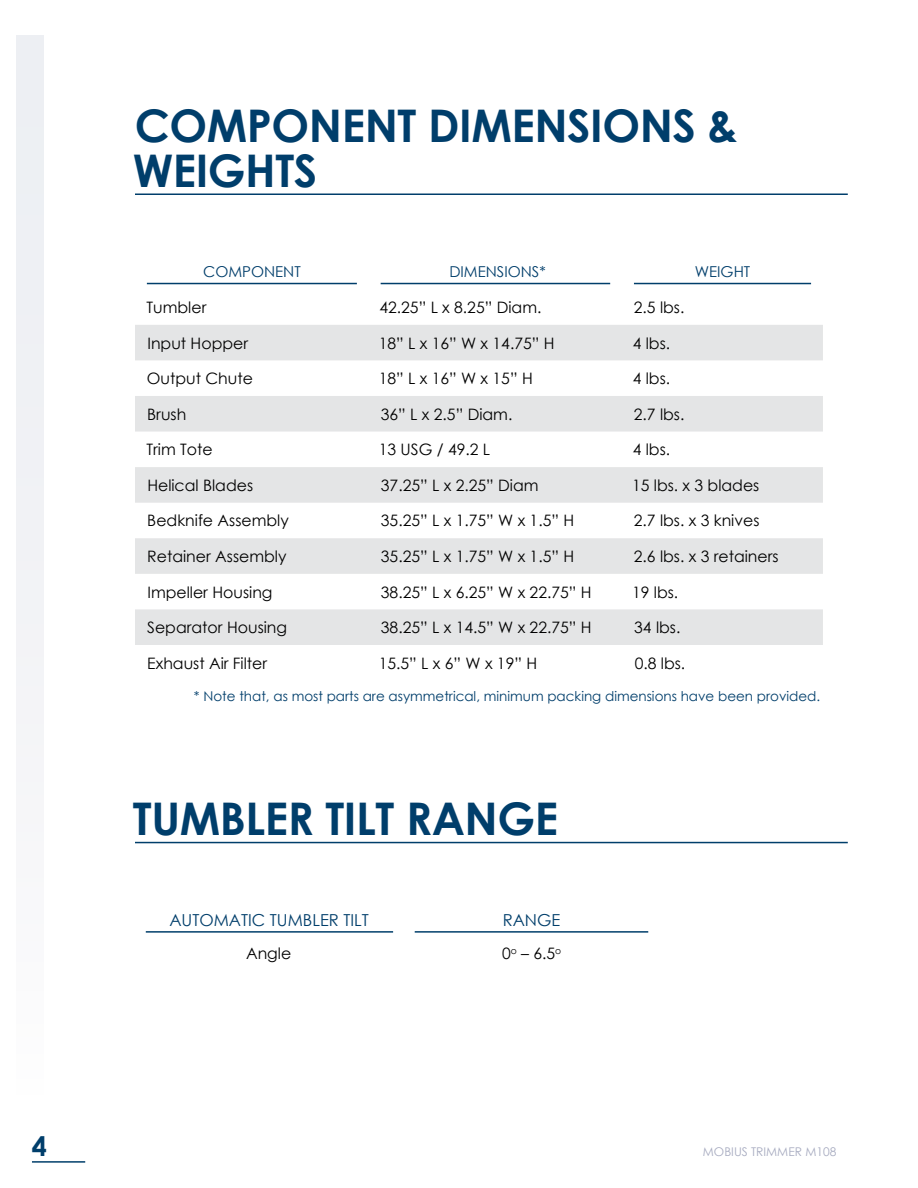
<style>
.page{position:relative;width:918px;height:1188px;background:#fff}
.page>*{position:absolute;margin:0;border:0;box-sizing:border-box;transform-origin:0 0}
.t1{font:700 45px/45px "Century Gothic";letter-spacing:-.01em;color:#003e6b}
.t2{font:700 27px "Century Gothic";color:#003e6b}
.t3{font:16.5px "Century Gothic";color:#003e6b}
.t4{font:15.75px "Century Gothic";color:#000}
.t5{font:15px "Century Gothic";color:#003e6b}
.t6{font:13.5px "Century Gothic";color:#003e6b}
.t7{font:12px "Century Gothic";color:#a7abc0}
</style>
<div class="page">
<hr style="left:32px;top:1161px;width:53px;height:2px;background:#003e6b">
<div style="left:17px;top:35px;width:27px;height:1064px;background:#f2f2f5"></div>
<hr style="left:135px;top:194px;width:713px;height:1px;background:#003e6b">
<hr style="left:135px;top:842px;width:713px;height:1px;background:#003e6b">
<svg style="left:135px;top:325px;width:688px;height:320px;fill:#e4e5e6"></svg>
<hr style="left:147px;top:283px;width:210px;height:1px;background:#003e6b">
<hr style="left:381px;top:283px;width:229px;height:1px;background:#003e6b">
<hr style="left:634px;top:283px;width:177px;height:1px;background:#003e6b">
<hr style="left:146px;top:931px;width:247px;height:2px;background:#003e6b">
<hr style="left:415px;top:931px;width:233px;height:2px;background:#003e6b">
<h1 class="t1" style="left:133px;top:101px;width:607px">COMPONENT DIMENSIONS &amp;<br>WEIGHTS</h1>
<p class="t5" style="left:203px;top:261px;width:99px">COMPONENT</p>
<p class="t5" style="left:449px;top:261px;width:98px">DIMENSIONS*</p>
<p class="t5" style="left:695px;top:261px;width:57px">WEIGHT</p>
<p class="t4" style="left:146px;top:296px;width:61px">Tumbler</p>
<p class="t4" style="left:379px;top:296px;width:164px">42.25” L x 8.25” Diam.</p>
<p class="t4" style="left:634px;top:296px;width:52px">2.5 lbs.</p>
<p class="t4" style="left:147px;top:332px;width:102px">Input Hopper</p>
<p class="t4" style="left:379px;top:332px;width:177px">18” L x 16” W x 14.75” H</p>
<p class="t4" style="left:633px;top:332px;width:39px">4 lbs.</p>
<p class="t4" style="left:147px;top:367px;width:108px">Output Chute</p>
<p class="t4" style="left:379px;top:367px;width:156px">18” L x 16” W x 15” H</p>
<p class="t4" style="left:633px;top:367px;width:39px">4 lbs.</p>
<p class="t4" style="left:147px;top:403px;width:41px">Brush</p>
<p class="t4" style="left:381px;top:403px;width:133px">36” L x 2.5” Diam.</p>
<p class="t4" style="left:634px;top:403px;width:52px">2.7 lbs.</p>
<p class="t4" style="left:147px;top:439px;width:68px">Trim Tote</p>
<p class="t4" style="left:379px;top:439px;width:113px">13 USG / 49.2 L</p>
<p class="t4" style="left:633px;top:439px;width:39px">4 lbs.</p>
<p class="t4" style="left:147px;top:474px;width:107px">Helical Blades</p>
<p class="t4" style="left:381px;top:474px;width:159px">37.25” L x 2.25” Diam</p>
<p class="t4" style="left:632px;top:474px;width:129px">15 lbs. x 3 blades</p>
<p class="t4" style="left:147px;top:510px;width:143px">Bedknife Assembly</p>
<p class="t4" style="left:381px;top:510px;width:195px">35.25” L x 1.75” W x 1.5” H</p>
<p class="t4" style="left:634px;top:510px;width:127px">2.7 lbs. x 3 knives</p>
<p class="t4" style="left:147px;top:545px;width:141px">Retainer Assembly</p>
<p class="t4" style="left:381px;top:545px;width:195px">35.25” L x 1.75” W x 1.5” H</p>
<p class="t4" style="left:634px;top:545px;width:146px">2.6 lbs. x 3 retainers</p>
<p class="t4" style="left:147px;top:581px;width:127px">Impeller Housing</p>
<p class="t4" style="left:381px;top:581px;width:212px">38.25” L x 6.25” W x 22.75” H</p>
<p class="t4" style="left:632px;top:581px;width:48px">19 lbs.</p>
<p class="t4" style="left:147px;top:616px;width:141px">Separator Housing</p>
<p class="t4" style="left:381px;top:616px;width:212px">38.25” L x 14.5” W x 22.75” H</p>
<p class="t4" style="left:634px;top:616px;width:48px">34 lbs.</p>
<p class="t4" style="left:147px;top:652px;width:121px">Exhaust Air Filter</p>
<p class="t4" style="left:379px;top:652px;width:160px">15.5” L x 6” W x 19” H</p>
<p class="t4" style="left:635px;top:652px;width:52px">0.8 lbs.</p>
<p class="t6" style="left:194px;top:687px;width:628px">* Note that, as most parts are asymmetrical, minimum packing dimensions have been provided.</p>
<h1 class="t1" style="left:133px;top:794px;width:427px">TUMBLER TILT RANGE</h1>
<p class="t3" style="left:169px;top:908px;width:201px">AUTOMATIC TUMBLER TILT</p>
<p class="t3" style="left:503px;top:908px;width:59px">RANGE</p>
<p class="t4" style="left:246px;top:942px;width:47px">Angle</p>
<p class="t4" style="left:502px;top:942px;width:61px">0<sup>o</sup> – 6.5<sup>o</sup></p>
<h2 class="t2" style="left:32px;top:1125px;width:17px">4</h2>
<p class="t7" style="left:703px;top:1143px;width:135px">MOBIUS TRIMMER M108</p>
</div>
